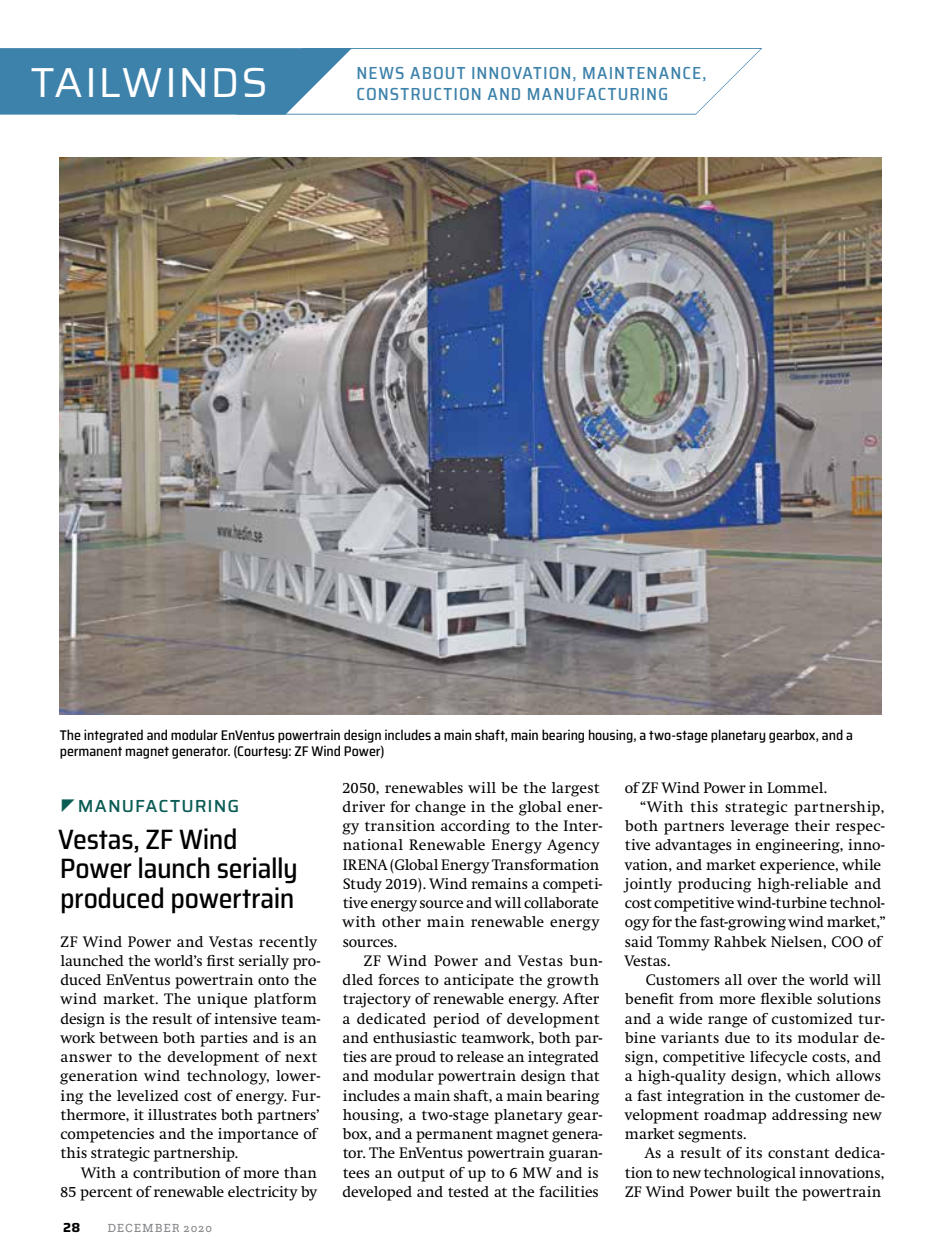
<style>
.page{position:relative;width:945px;height:1260px;background:#fff}
.page>*{position:absolute;margin:0;border:0;box-sizing:border-box;transform-origin:0 0}
.t1{font:42px "Saira";letter-spacing:.03em;color:#fff}
.t2{font:500 semi-condensed 28px/29.8px "Saira";letter-spacing:-.015em;color:#000}
.t3{font:500 semi-condensed 17.5px/21px "Saira";letter-spacing:.055em;color:#3d82ab}
.t4{font:500 17.5px "Saira";letter-spacing:.055em;color:#0a5c54}
.t5{font:15.75px/19.2px "Swift";color:#000}
.t6{font:15.75px "Swift";letter-spacing:-.02em;color:#000}
.t7{font:15.75px "Swift";letter-spacing:.025em;color:#000}
.t8{font:500 semi-condensed 14px/15.8px "Saira";letter-spacing:-.005em;color:#000}
.t9{font:700 13.12px "Saira";color:#000}
.t10{font:12.25px "Questa Slab";letter-spacing:.07em;color:#808285}
</style>
<div class="page">
<img style="left:60px;top:157px;width:822px;height:557px">
<svg style="left:0;top:48px;width:762px;height:67px"></svg>
<h1 class="t1" style="left:30px;top:50px;width:239px">TAILWINDS</h1>
<p class="t3" style="left:357px;top:62px;width:351px">NEWS ABOUT INNOVATION, MAINTENANCE,<br>CONSTRUCTION AND MANUFACTURING</p>
<p class="t8" style="left:60px;top:727px;width:795px">The integrated and modular EnVentus powertrain design includes a main shaft, main bearing housing, a two-stage planetary gearbox, and a permanent magnet generator. (Courtesy: ZF Wind Power)</p>
<p class="t4" style="left:78px;top:793px;width:163px">MANUFACTURING</p>
<h2 class="t2" style="left:58px;top:824px;width:241px">Vestas, ZF Wind<br>Power launch serially produced powertrain</h2>
<p class="t5" style="left:60px;top:932px;width:261px">ZF Wind Power and Vestas recently launched the world’s first serially pro&shy;duced EnVentus powertrain onto the wind market. The unique platform design is the result of intensive team&shy;work between both parties and is an answer to the development of next generation wind technology, lower&shy;ing the levelized cost of energy. Fur&shy;thermore, it illustrates both partners’ competencies and the importance of this strategic partnership.</p>
<p class="t5" style="left:60px;top:1163px;width:259px;text-align:right">With a contribution of more than<br>85 percent of renewable electricity by</p>
<p class="t9" style="left:63px;top:1218px;width:19px">28</p>
<p class="t10" style="left:107px;top:1220px;width:106px">DECEMBER 2020</p>
<p class="t5" style="left:342px;top:778px;width:262px">2050, renewables will be the largest driver for change in the global ener&shy;gy transition according to the Inter&shy;national Renewable Energy Agency IRENA (Global Energy Transformation Study 2019). Wind remains a competi&shy;tive energy source and will collaborate with other main renewable energy sources.</p>
<p class="t5" style="left:343px;top:951px;width:261px;text-indent:21px">ZF Wind Power and Vestas bun&shy;dled forces to anticipate the growth trajectory of renewable energy. After a dedicated period of development and enthusiastic teamwork, both par&shy;ties are proud to release an integrated and modular powertrain design that includes a main shaft, a main bearing housing, a two-stage planetary gear&shy;box, and a permanent magnet genera&shy;tor. The EnVentus powertrain guaran&shy;tees an output of up to 6 MW and is developed and tested at the facilities</p>
<p class="t5" style="left:625px;top:778px;width:204px">of ZF Wind Power in Lommel.</p>
<p class="t7" style="left:640px;top:798px;width:246px">“With this strategic partnership,</p>
<p class="t5" style="left:625px;top:817px;width:261px">both partners leverage their respec-</p>
<p class="t5" style="left:625px;top:836px;width:261px">tive advantages in engineering, inno-</p>
<p class="t5" style="left:625px;top:855px;width:258px">vation, and market experience, while</p>
<p class="t5" style="left:625px;top:874px;width:258px">jointly producing high-reliable and</p>
<p class="t6" style="left:625px;top:895px;width:261px">cost competitive wind-turbine technol-</p>
<p class="t5" style="left:625px;top:913px;width:263px">ogy for the fast-growing wind market,”</p>
<p class="t5" style="left:625px;top:932px;width:258px">said Tommy Rahbek Nielsen, COO of</p>
<p class="t5" style="left:625px;top:951px;width:47px">Vestas.</p>
<p class="t5" style="left:646px;top:971px;width:237px">Customers all over the world will</p>
<p class="t5" style="left:625px;top:990px;width:257px">benefit from more flexible solutions</p>
<p class="t5" style="left:625px;top:1009px;width:261px">and a wide range of customized tur-</p>
<p class="t5" style="left:625px;top:1028px;width:261px">bine variants due to its modular de-</p>
<p class="t5" style="left:625px;top:1048px;width:258px">sign, competitive lifecycle costs, and</p>
<p class="t5" style="left:625px;top:1067px;width:258px">a high-quality design, which allows</p>
<p class="t5" style="left:625px;top:1086px;width:261px">a fast integration in the customer de-</p>
<p class="t5" style="left:625px;top:1105px;width:258px">velopment roadmap addressing new</p>
<p class="t5" style="left:625px;top:1125px;width:123px">market segments.</p>
<p class="t5" style="left:645px;top:1144px;width:241px">As a result of its constant dedica-</p>
<p class="t5" style="left:625px;top:1163px;width:261px">tion to new technological innovations,</p>
<p class="t5" style="left:625px;top:1182px;width:258px">ZF Wind Power built the powertrain</p>
</div>
